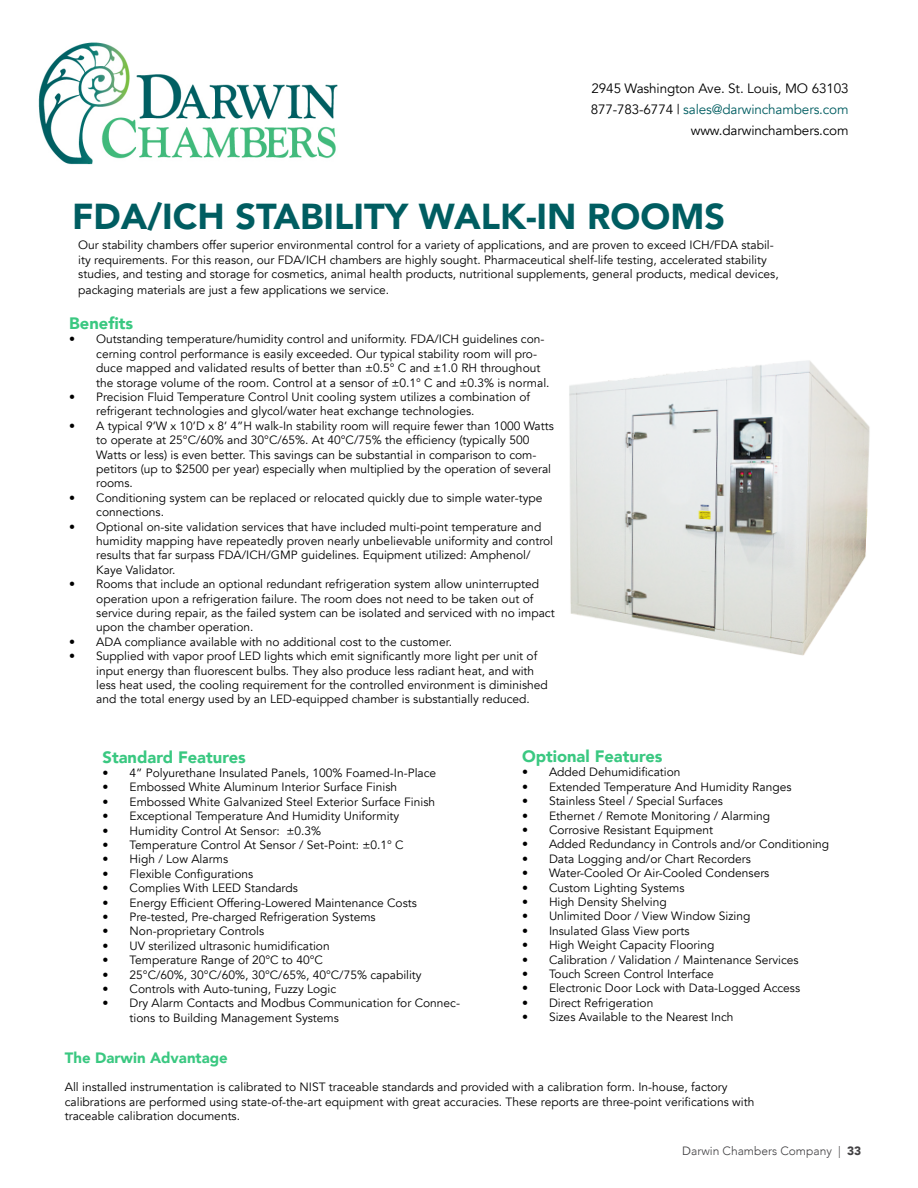
<style>
.page{position:relative;width:918px;height:1188px;background:#fff}
.page>*{position:absolute;margin:0;border:0;box-sizing:border-box;transform-origin:0 0}
.t1{font:900 36px "Avenir";color:#005d61}
.t2{font:900 16.5px "Avenir";color:#3ac881}
.t3{font:900 15px "Avenir";color:#3ac881}
.t4{font:13.5px/21px "Avenir";letter-spacing:-.01em;color:#000;text-align:right}
.t5{font:12px/14.4px "Avenir";color:#000}
.t6{font:300 12px "Avenir";color:#414042}
.s1{color:#005d61}
.s2{font-weight:400}
.s3{font-weight:900}
</style>
<div class="page">
<img style="left:569px;top:360px;width:301px;height:296px">
<img style="left:38px;top:42px;width:300px;height:123px">
<p class="t4" style="left:591px;top:78px;width:259px">2945 Washington Ave. St. Louis, MO 63103<br>877-783-6774 | <span class="s1">sales@darwinchambers.com </span>www.darwinchambers.com</p>
<h1 class="t1" style="left:72px;top:185px;width:654px">FDA/ICH STABILITY WALK-IN ROOMS</h1>
<p class="t5" style="left:78px;top:238px;width:702px">Our stability chambers offer superior environmental control for a variety of applications, and are proven to exceed ICH/FDA stabil&shy;ity requirements. For this reason, our FDA/ICH chambers are highly sought. Pharmaceutical shelf-life testing, accelerated stability studies, and testing and storage for cosmetics, animal health products, nutritional supplements, general products, medical devices,</p>
<p class="t5" style="left:78px;top:283px;width:312px">packaging materials are just a few applications we service.</p>
<h2 class="t2" style="left:69px;top:309px;width:65px">Benefits</h2>
<p class="t5" style="left:96px;top:332px;width:455px;text-indent:-27px">• Outstanding temperature/humidity control and uniformity. FDA/ICH guidelines con&shy;cerning control performance is easily exceeded. Our typical stability room will pro&shy;duce mapped and validated results of better than ±0.5° C and ±1.0 RH throughout the storage volume of the room. Control at a sensor of ±0.1° C and ±0.3% is normal.</p>
<p class="t5" style="left:96px;top:390px;width:435px;text-indent:-27px">• Precision Fluid Temperature Control Unit cooling system utilizes a combination of refrigerant technologies and glycol/water heat exchange technologies.</p>
<p class="t5" style="left:96px;top:419px;width:459px;text-indent:-27px">• A typical 9’W x 10’D x 8’ 4”H walk-In stability room will require fewer than 1000 Watts to operate at 25°C/60% and 30°C/65%. At 40°C/75% the efficiency (typically 500<br>Watts or less) is even better. This savings can be substantial in comparison to com&shy;petitors (up to $2500 per year) especially when multiplied by the operation of several rooms.</p>
<p class="t5" style="left:96px;top:491px;width:448px;text-indent:-27px">• Conditioning system can be replaced or relocated quickly due to simple water-type connections.</p>
<p class="t5" style="left:96px;top:519px;width:458px;text-indent:-27px">• Optional on-site validation services that have included multi-point temperature and humidity mapping have repeatedly proven nearly unbelievable uniformity and control results that far surpass FDA/ICH/GMP guidelines. Equipment utilized: Amphenol/ Kaye Validator.</p>
<p class="t5" style="left:96px;top:577px;width:460px;text-indent:-27px">• Rooms that include an optional redundant refrigeration system allow uninterrupted operation upon a refrigeration failure. The room does not need to be taken out of service during repair, as the failed system can be isolated and serviced with no impact upon the chamber operation.</p>
<p class="t5" style="left:69px;top:635px;width:384px">• ADA compliance available with no additional cost to the customer.</p>
<p class="t5" style="left:96px;top:649px;width:453px;text-indent:-27px">• Supplied with vapor proof LED lights which emit significantly more light per unit of input energy than fluorescent bulbs. They also produce less radiant heat, and with less heat used, the cooling requirement for the controlled environment is diminished and the total energy used by an LED-equipped chamber is substantially reduced.</p>
<h2 class="t2" style="left:103px;top:743px;width:145px">Standard Features</h2>
<p class="t5" style="left:103px;top:766px;width:335px">• 4” Polyurethane Insulated Panels, 100% Foamed-In-Place</p>
<p class="t5" style="left:103px;top:780px;width:296px">• Embossed White Aluminum Interior Surface Finish</p>
<p class="t5" style="left:103px;top:795px;width:334px">• Embossed White Galvanized Steel Exterior Surface Finish</p>
<p class="t5" style="left:103px;top:809px;width:298px">• Exceptional Temperature And Humidity Uniformity</p>
<p class="t5" style="left:103px;top:823px;width:220px">• Humidity Control At Sensor: ±0.3%</p>
<p class="t5" style="left:103px;top:838px;width:303px">• Temperature Control At Sensor / Set-Point: ±0.1° C</p>
<p class="t5" style="left:103px;top:852px;width:127px">• High / Low Alarms</p>
<p class="t5" style="left:103px;top:867px;width:152px">• Flexible Configurations</p>
<p class="t5" style="left:103px;top:881px;width:197px">• Complies With LEED Standards</p>
<p class="t5" style="left:103px;top:895px;width:316px">• Energy Efficient Offering-Lowered Maintenance Costs</p>
<p class="t5" style="left:103px;top:910px;width:275px">• Pre-tested, Pre-charged Refrigeration Systems</p>
<p class="t5" style="left:103px;top:924px;width:163px">• Non-proprietary Controls</p>
<p class="t5" style="left:103px;top:939px;width:229px">• UV sterilized ultrasonic humidification</p>
<p class="t5" style="left:103px;top:953px;width:222px">• Temperature Range of 20°C to 40°C</p>
<p class="t5" style="left:103px;top:967px;width:321px">• 25°C/60%, 30°C/60%, 30°C/65%, 40°C/75% capability</p>
<p class="t5" style="left:103px;top:982px;width:235px">• Controls with Auto-tuning, Fuzzy Logic</p>
<p class="t5" style="left:130px;top:996px;width:332px;text-indent:-27px">• Dry Alarm Contacts and Modbus Communication for Connec&shy;tions to Building Management Systems</p>
<h2 class="t2" style="left:522px;top:742px;width:142px">Optional Features</h2>
<p class="t5" style="left:522px;top:765px;width:160px">• Added Dehumidification</p>
<p class="t5" style="left:522px;top:780px;width:271px">• Extended Temperature And Humidity Ranges</p>
<p class="t5" style="left:522px;top:794px;width:202px">• Stainless Steel / Special Surfaces</p>
<p class="t5" style="left:522px;top:809px;width:250px">• Ethernet / Remote Monitoring / Alarming</p>
<p class="t5" style="left:522px;top:823px;width:193px">• Corrosive Resistant Equipment</p>
<p class="t5" style="left:522px;top:837px;width:309px">• Added Redundancy in Controls and/or Conditioning</p>
<p class="t5" style="left:522px;top:852px;width:230px">• Data Logging and/or Chart Recorders</p>
<p class="t5" style="left:522px;top:866px;width:249px">• Water-Cooled Or Air-Cooled Condensers</p>
<p class="t5" style="left:522px;top:881px;width:164px">• Custom Lighting Systems</p>
<p class="t5" style="left:522px;top:895px;width:146px">• High Density Shelving</p>
<p class="t5" style="left:522px;top:909px;width:230px">• Unlimited Door / View Window Sizing</p>
<p class="t5" style="left:522px;top:924px;width:169px">• Insulated Glass View ports</p>
<p class="t5" style="left:522px;top:938px;width:194px">• High Weight Capacity Flooring</p>
<p class="t5" style="left:522px;top:953px;width:278px">• Calibration / Validation / Maintenance Services</p>
<p class="t5" style="left:522px;top:967px;width:193px">• Touch Screen Control Interface</p>
<p class="t5" style="left:522px;top:981px;width:280px">• Electronic Door Lock with Data-Logged Access</p>
<p class="t5" style="left:522px;top:996px;width:133px">• Direct Refrigeration</p>
<p class="t5" style="left:522px;top:1010px;width:213px">• Sizes Available to the Nearest Inch</p>
<p class="t3" style="left:65px;top:1045px;width:165px">The Darwin Advantage</p>
<p class="t5" style="left:65px;top:1080px;width:691px">All installed instrumentation is calibrated to NIST traceable standards and provided with a calibration form. In-house, factory calibrations are performed using state-of-the-art equipment with great accuracies. These reports are three-point verifications with traceable calibration documents.</p>
<p class="t6" style="left:682px;top:1144px;width:180px"><span class="s2">D</span>arwin Chambers Company | <span class="s3">33</span></p>
</div>
